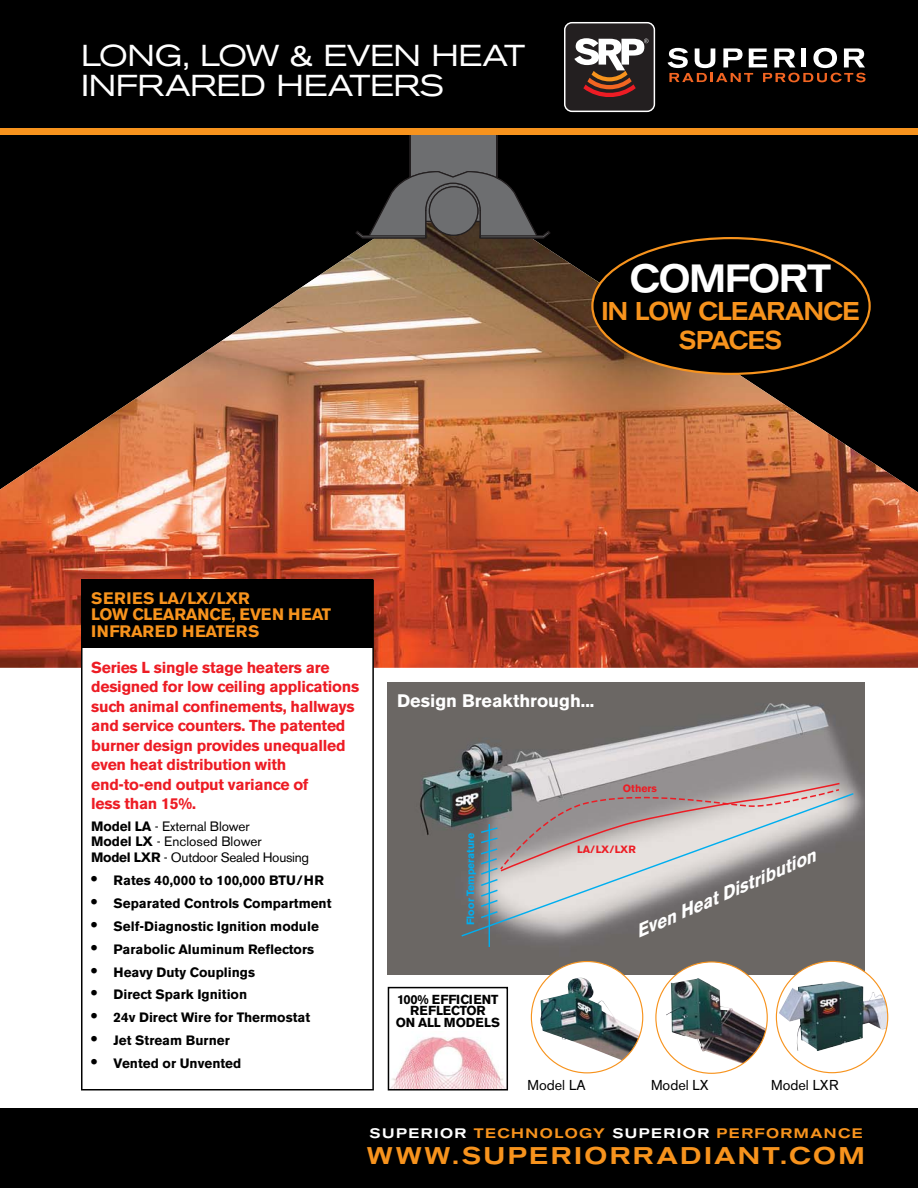
<style>
.page{position:relative;width:918px;height:1188px;background:#fff}
.page>*{position:absolute;margin:0;border:0;box-sizing:border-box;transform-origin:0 0}
.t1{font:500 expanded 39px "Akzidenz Grotesk BE";letter-spacing:-.025em;color:#fff;scale:.85 1}
.t2{font:expanded 30px/30px "Akzidenz Grotesk BE";letter-spacing:-.015em;color:#fff}
.t3{font:500 expanded 25.5px/28.5px "Akzidenz Grotesk BE";letter-spacing:-.025em;color:#f7931d;text-align:center;scale:.85 1}
.t4{font:500 expanded 24px "Akzidenz Grotesk BE";letter-spacing:.1em;color:#f7931d}
.t5{font:700 18px "Akzidenz Grotesk BE";color:#fff}
.t6{font:italic 700 18px "Akzidenz Grotesk BE";color:#fff}
.t7{font:700 16.5px/16.5px "Akzidenz Grotesk BE";letter-spacing:-.01em;color:#f7931d}
.t8{font:700 15.75px/19.5px "Akzidenz Grotesk BE";letter-spacing:-.015em;color:#ed1c24}
.t9{font:14.25px "Akzidenz Grotesk BE";color:#000}
.t10{font:500 expanded 13.65px "Akzidenz Grotesk BE";letter-spacing:.105em;color:#f7931d}
.t11{font:700 13.5px "Akzidenz Grotesk BE";color:#000}
.t12{font:13.5px/15.5px "Akzidenz Grotesk BE";letter-spacing:-.01em;color:#000}
.t13{font:700 12.9px/11.6px "Akzidenz Grotesk BE";letter-spacing:-.02em;color:#000;text-align:center}
.t14{font:700 10.5px "Akzidenz Grotesk BE";color:#00aeef}
.t15{font:700 10.5px "Akzidenz Grotesk BE";color:#ed1c24}
.s1{font-weight:700}
.s2{font-size:18px}
.s3{color:#fff}
</style>
<div class="page">
<div style="left:0;top:132px;width:918px;height:480px;background:#000"></div>
<img style="left:0;top:237px;width:918px;height:431px">
<svg style="left:355px;top:135px;width:196px;height:104px"></svg>
<div style="left:0;top:1108px;width:918px;height:80px;background:#000"></div>
<div style="left:0;top:0;width:918px;height:131px;background:#000"></div>
<div style="left:0;top:128px;width:918px;height:7px;background:#f7931d"></div>
<svg style="left:668px;top:48px;width:198px;height:34px"></svg>
<svg style="left:564px;top:22px;width:91px;height:90px"></svg>
<div style="left:565px;top:23px;width:89px;height:88px;background:#231f20;border-radius:7px"></div>
<svg style="left:574px;top:38px;width:75px;height:59px"></svg>
<div style="left:82px;top:580px;width:291px;height:510px;background:#fff"></div>
<div style="left:81px;top:580px;width:293px;height:511px;border:2px solid #000"></div>
<div style="left:82px;top:580px;width:291px;height:68px;background:#000"></div>
<img style="left:391px;top:1037px;width:114px;height:51px">
<div style="left:388px;top:987px;width:120px;height:104px;border:2px solid #000"></div>
<img style="left:388px;top:682px;width:476px;height:292px">
<div style="left:656px;top:962px;width:111px;height:111px;background:#fff;border-radius:50%"></div>
<img style="left:666px;top:978px;width:100px;height:86px">
<div style="left:776px;top:961px;width:112px;height:112px;background:#fff;border-radius:50%"></div>
<img style="left:779px;top:981px;width:109px;height:70px">
<div style="left:531px;top:962px;width:112px;height:111px;background:#fff;border-radius:50%"></div>
<img style="left:540px;top:978px;width:101px;height:82px">
<svg style="left:460px;top:792px;width:395px;height:146px;background:#757271"></svg>
<hr style="left:489px;top:824px;width:1px;height:123px;background:#00aeef">
<svg style="left:479px;top:782px;width:362px;height:137px;background:#a9a5a5"></svg>
<div style="left:592px;top:238px;width:278px;height:136px;background:#000;border-radius:50%"></div>
<h2 class="t2" style="left:81px;top:41px;width:446px">LONG, LOW &amp; EVEN HEAT<br>INFRARED HEATERS</h2>
<h1 class="t1" style="left:630px;top:256px;width:238px">COMFORT</h1>
<h3 class="t3" style="left:601px;top:297px;width:305px">IN LOW CLEARANCE<br>SPACES</h3>
<p class="t7" style="left:91px;top:590px;width:242px">SERIES LA/LX/LXR<br>LOW CLEARANCE, EVEN HEAT<br>INFRARED HEATERS</p>
<p class="t8" style="left:91px;top:658px;width:270px">Series L single stage heaters are designed for low ceiling applications such animal confinements, hallways and service counters. The patented burner design provides unequalled even heat distribution with end-to-end output variance of<br>less than 15%.</p>
<p class="t12" style="left:91px;top:819px;width:220px"><span class="s1">Model LA</span> - External Blower<br><span class="s1">Model LX</span> - Enclosed Blower<br><span class="s1">Model LXR</span> - Outdoor Sealed Housing</p>
<p class="t11" style="left:91px;top:872px;width:234px"><span class="s2">•</span> Rates 40,000 to 100,000 BTU/HR</p>
<p class="t11" style="left:91px;top:895px;width:242px"><span class="s2">•</span> Separated Controls Compartment</p>
<p class="t11" style="left:91px;top:918px;width:229px"><span class="s2">•</span> Self-Diagnostic Ignition module</p>
<p class="t11" style="left:91px;top:941px;width:225px"><span class="s2">•</span> Parabolic Aluminum Reflectors</p>
<p class="t11" style="left:91px;top:964px;width:165px"><span class="s2">•</span> Heavy Duty Couplings</p>
<p class="t11" style="left:91px;top:987px;width:158px"><span class="s2">•</span> Direct Spark Ignition</p>
<p class="t11" style="left:91px;top:1010px;width:221px"><span class="s2">•</span> 24v Direct Wire for Thermostat</p>
<p class="t11" style="left:91px;top:1033px;width:140px"><span class="s2">•</span> Jet Stream Burner</p>
<p class="t11" style="left:91px;top:1056px;width:152px"><span class="s2">•</span> Vented or Unvented</p>
<p class="t5" style="left:397px;top:690px;width:199px">Design Breakthrough...</p>
<p class="t15" style="left:623px;top:782px;width:35px">Others</p>
<p class="t14" style="left:464px;top:925px;width:94px;rotate:-90deg">Floor Temperature</p>
<p class="t13" style="left:396px;top:993px;width:106px">100% EFFICIENT<br>REFLECTOR<br>ON ALL MODELS</p>
<p class="t15" style="left:577px;top:843px;width:60px">LA/LX/LXR</p>
<p class="t6" style="left:632px;top:924px;width:196px;rotate:-24deg">Even Heat Distribution</p>
<p class="t9" style="left:528px;top:1076px;width:60px">Model LA</p>
<p class="t9" style="left:651px;top:1076px;width:59px">Model LX</p>
<p class="t9" style="left:771px;top:1076px;width:69px">Model LXR</p>
<p class="t10" style="left:370px;top:1125px;width:495px"><span class="s3">SUPERIOR</span> TECHNOLOGY <span class="s3">SUPERIOR</span> PERFORMANCE</p>
<h3 class="t4" style="left:367px;top:1142px;width:499px">WWW.SUPERIORRADIANT.COM</h3>
</div>
